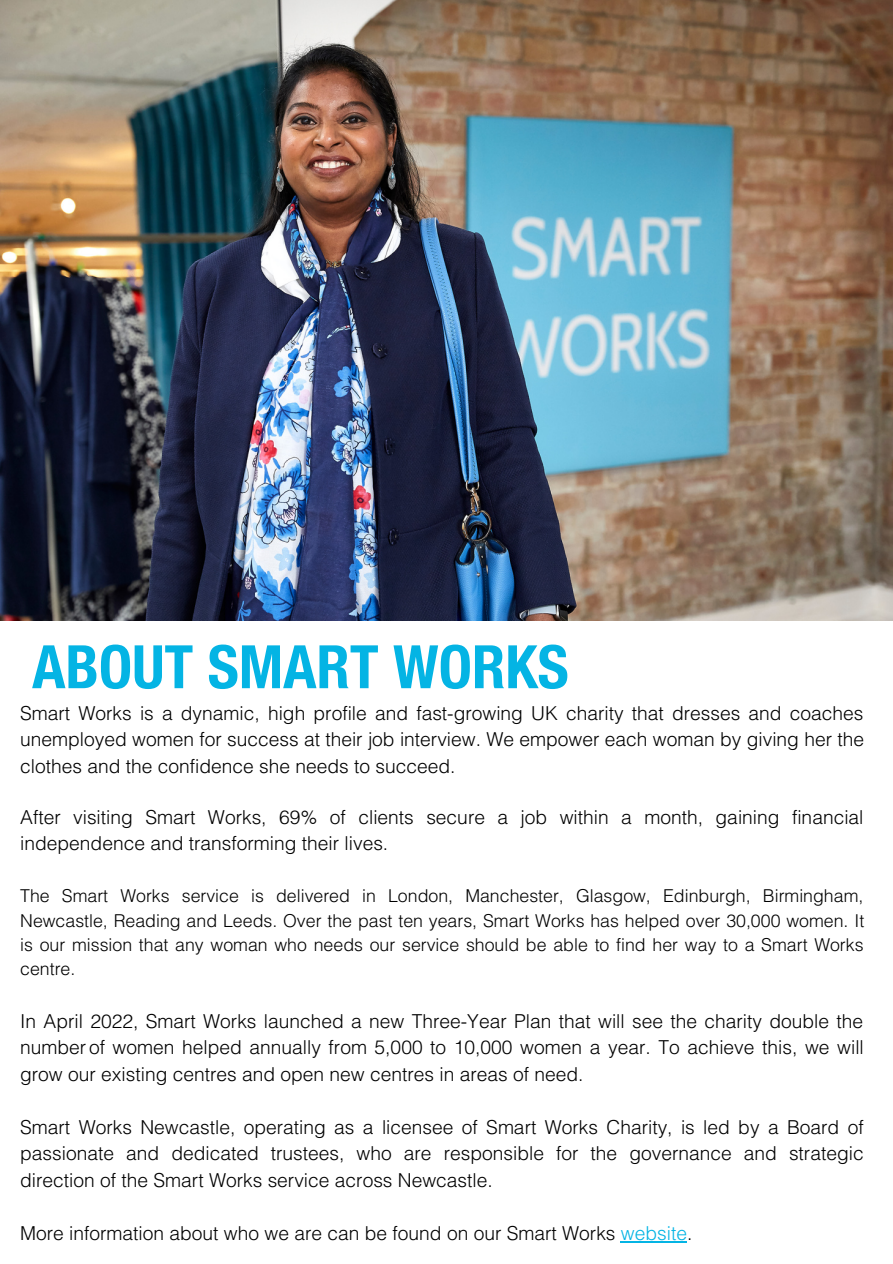
<style>
.page{position:relative;width:893px;height:1264px;background:#fff}
.page>*{position:absolute;margin:0;border:0;box-sizing:border-box;transform-origin:0 0}
.t1{font:700 condensed 60px "Helvetica Neue Condensed";color:#04b4e4}
.t2{font:300 19.2px/26.5px "Helvetica LT Pro";color:#000;text-align:justify}
.t3{font:300 17.7px/24.3px "Helvetica LT Pro";color:#000;text-align:justify}
.s1{color:#04b4e4}
</style>
<div class="page">
<img style="left:0;top:0;width:892px;height:620px">
<hr style="left:621px;top:1241px;width:66px;height:1px;background:#04b4e4">
<p class="t1" style="left:32px;top:630px;width:538px">ABOUT SMART WORKS</p>
<p class="t2" style="left:20px;top:702px;width:845px">Smart Works is a dynamic, high profile and fast-growing UK charity that dresses and coaches unemployed women for success at their job interview. We empower each woman by giving her the clothes and the confidence she needs to succeed.</p>
<p class="t2" style="left:20px;top:806px;width:844px">After visiting Smart Works, 69% of clients secure a job within a month, gaining financial independence and transforming their lives.</p>
<p class="t3" style="left:20px;top:886px;width:845px">The Smart Works service is delivered in London, Manchester, Glasgow, Edinburgh, Birmingham, Newcastle, Reading and Leeds. Over the past ten years, Smart Works has helped over 30,000 women. It is our mission that any woman who needs our service should be able to find her way to a Smart Works centre.</p>
<p class="t2" style="left:20px;top:1010px;width:845px">In April 2022, Smart Works launched a new Three-Year Plan that will see the charity double the numberof women helped annually from 5,000 to 10,000 women a year. To achieve this, we will grow our existing centres and open new centres in areas of need.</p>
<p class="t2" style="left:20px;top:1116px;width:845px">Smart Works Newcastle, operating as a licensee of Smart Works Charity, is led by a Board of passionate and dedicated trustees, who are responsible for the governance and strategic direction of the Smart Works service across Newcastle.</p>
<p class="t2" style="left:20px;top:1222px;width:673px">More information about who we are can be found on our Smart Works <span class="s1">website</span>.</p>
</div>
